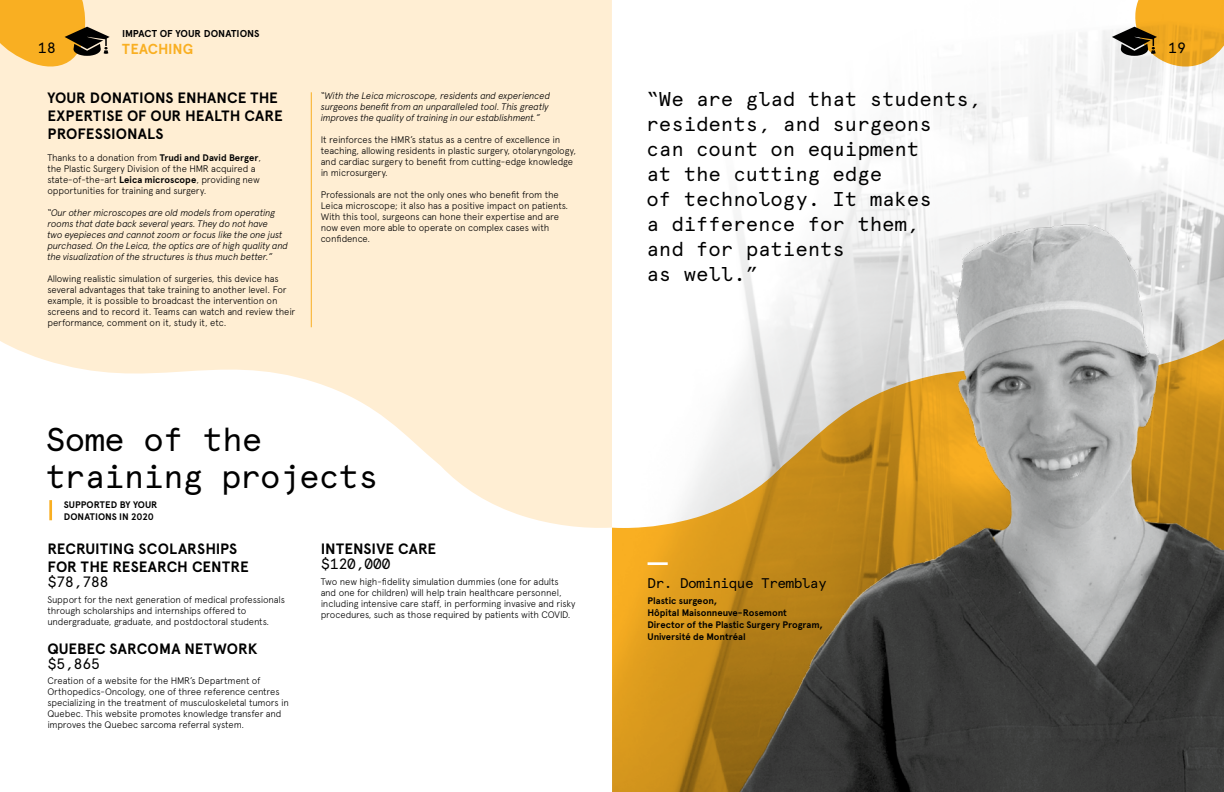
<style>
.page{position:relative;width:1224px;height:792px;background:#fff}
.page>*{position:absolute;margin:0;border:0;box-sizing:border-box;transform-origin:0 0}
.t1{font:33px/37px "Apercu Mono";letter-spacing:-.025em;color:#000}
.t2{font:20px/25px "Apercu Mono";color:#000}
.t3{font:700 15px/18px "Apercu";letter-spacing:.005em;color:#000}
.t4{font:15px "Apercu Mono";letter-spacing:-.04em;color:#000}
.t5{font:700 14.5px "Apercu";letter-spacing:.005em;color:#f9af22}
.t6{font:14px "Apercu Mono";letter-spacing:-.04em;color:#000}
.t7{font:700 10px "Apercu";letter-spacing:-.005em;color:#000}
.t8{font:300 9.5px/11px "Apercu";letter-spacing:-.015em;color:#000}
.t9{font:italic 300 9.5px/11px "Apercu";letter-spacing:-.015em;color:#000}
.t10{font:700 9.5px/12px "Apercu";letter-spacing:-.005em;color:#000}
.s1{font-weight:700}
</style>
<div class="page">
<svg style="left:0;top:0;width:612px;height:528px;fill:#ffeed3"></svg>
<svg style="left:612px;top:484px;width:83px;height:308px;background:#e2a93b"></svg>
<img style="left:695px;top:162px;width:529px;height:630px">
<hr style="left:311px;top:92px;width:1px;height:235px;background:#f9af22">
<hr style="left:49px;top:500px;width:3px;height:20px;background:#f9af22">
<hr style="left:648px;top:562px;width:20px;height:3px;background:#fff">
<svg style="left:0;top:0;width:110px;height:73px;background:#e4b357"></svg>
<svg style="left:1112px;top:0;width:112px;height:67px;background:#dbac52"></svg>
<h3 class="t4" style="left:38px;top:39px;width:20px">18</h3>
<p class="t7" style="left:122px;top:27px;width:139px">IMPACT OF YOUR DONATIONS</p>
<h3 class="t5" style="left:122px;top:40px;width:73px">TEACHING</h3>
<h3 class="t4" style="left:1168px;top:39px;width:20px">19</h3>
<h3 class="t3" style="left:47px;top:89px;width:237px">YOUR DONATIONS ENHANCE THE<br>EXPERTISE OF OUR HEALTH CARE<br>PROFESSIONALS</h3>
<p class="t8" style="left:47px;top:152px;width:215px">Thanks to a donation from <span class="s1">Trudi and David Berger</span>, the Plastic Surgery Division of the HMR acquired a state-of-the-art <span class="s1">Leica microscope</span>, providing new opportunities for training and surgery.</p>
<p class="t9" style="left:47px;top:207px;width:242px">“Our other microscopes are old models from operating rooms that date back several years. They do not have<br>two eyepieces and cannot zoom or focus like the one just purchased. On the Leica, the optics are of high quality and the visualization of the structures is thus much better.”</p>
<p class="t8" style="left:47px;top:273px;width:250px">Allowing realistic simulation of surgeries, this device has several advantages that take training to another level. For example, it is possible to broadcast the intervention on screens and to record it. Teams can watch and review their performance, comment on it, study it, etc.</p>
<p class="t9" style="left:321px;top:90px;width:231px">“With the Leica microscope, residents and experienced surgeons benefit from an unparalleled tool. This greatly improves the quality of training in our establishment.”</p>
<p class="t8" style="left:321px;top:134px;width:257px">It reinforces the HMR’s status as a centre of excellence in teaching, allowing residents in plastic surgery, otolaryngology, and cardiac surgery to benefit from cutting-edge knowledge in microsurgery.</p>
<p class="t8" style="left:321px;top:189px;width:249px">Professionals are not the only ones who benefit from the Leica microscope; it also has a positive impact on patients.<br>With this tool, surgeons can hone their expertise and are now even more able to operate on complex cases with confidence.</p>
<h1 class="t1" style="left:45px;top:421px;width:335px">Some of the training projects</h1>
<p class="t10" style="left:64px;top:499px;width:95px">SUPPORTED BY YOUR<br>DONATIONS IN 2020</p>
<h3 class="t3" style="left:47px;top:540px;width:203px">RECRUITING SCOLARSHIPS<br>FOR THE RESEARCH CENTRE</h3>
<h3 class="t4" style="left:47px;top:573px;width:63px">$78,788</h3>
<p class="t8" style="left:47px;top:594px;width:239px">Support for the next generation of medical professionals through scholarships and internships offered to undergraduate, graduate, and postdoctoral students.</p>
<h3 class="t3" style="left:47px;top:640px;width:211px">QUEBEC SARCOMA NETWORK</h3>
<h3 class="t4" style="left:47px;top:655px;width:54px">$5,865</h3>
<p class="t8" style="left:47px;top:675px;width:243px">Creation of a website for the HMR’s Department of Orthopedics-Oncology, one of three reference centres specializing in the treatment of musculoskeletal tumors in Quebec. This website promotes knowledge transfer and improves the Quebec sarcoma referral system.</p>
<h3 class="t3" style="left:321px;top:540px;width:117px">INTENSIVE CARE</h3>
<h3 class="t4" style="left:321px;top:555px;width:72px">$120,000</h3>
<p class="t8" style="left:321px;top:576px;width:256px">Two new high-fidelity simulation dummies (one for adults and one for children) will help train healthcare personnel, including intensive care staff, in performing invasive and risky procedures, such as those required by patients with COVID.</p>
<h2 class="t2" style="left:647px;top:87px;width:336px">“We are glad that students, residents, and surgeons<br>can count on equipment<br>at the cutting edge<br>of technology. It makes<br>a difference for them,<br>and for patients<br>as well.”</h2>
<h3 class="t6" style="left:648px;top:575px;width:181px">Dr. Dominique Tremblay</h3>
<p class="t10" style="left:648px;top:595px;width:177px">Plastic surgeon,<br>Hôpital Maisonneuve-Rosemont<br>Director of the Plastic Surgery Program,<br>Université de Montréal</p>
</div>
